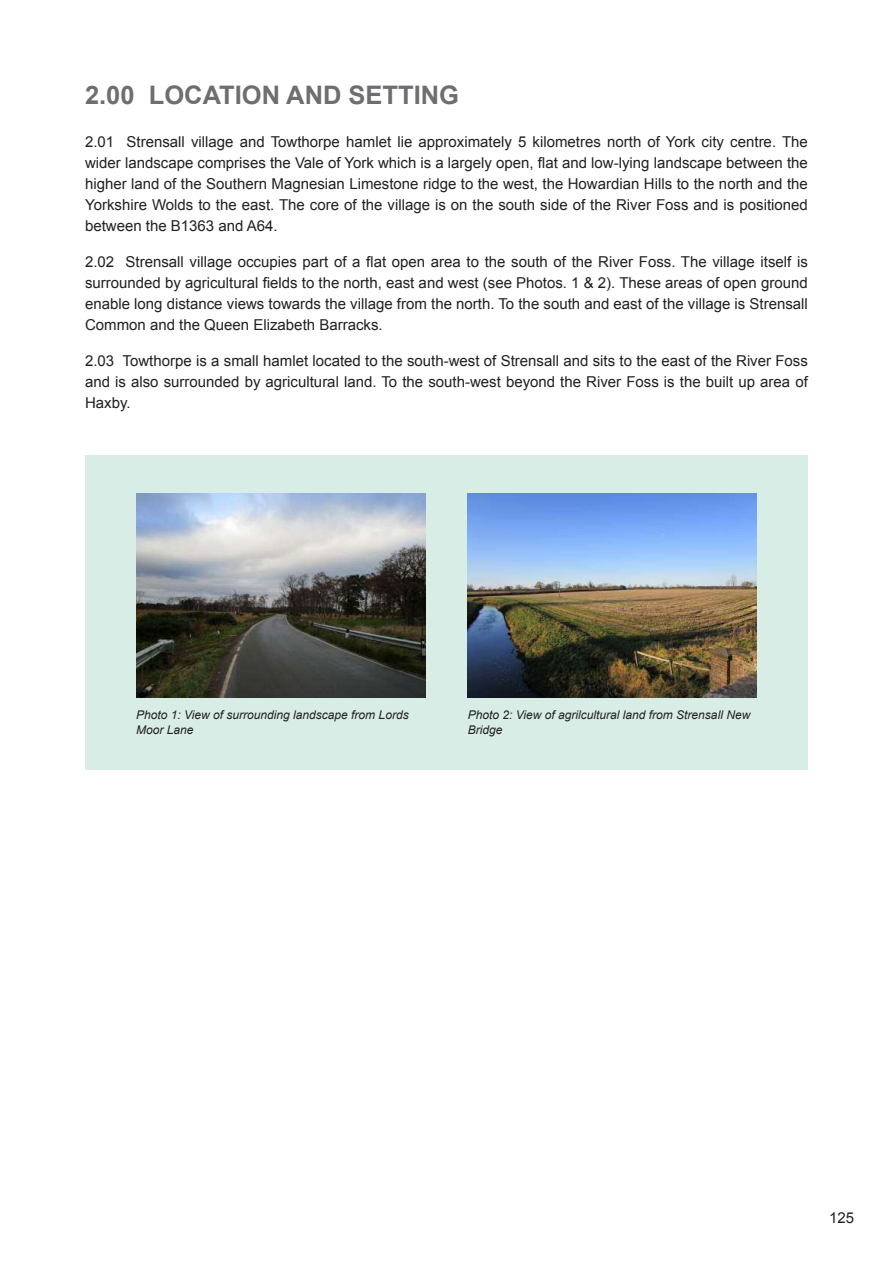
<style>
.page{position:relative;width:893px;height:1263px;background:#fff}
.page>*{position:absolute;margin:0;border:0;box-sizing:border-box;transform-origin:0 0}
.t1{font:700 25.5px "Arial";color:#6d6e71}
.t2{font:15px/21px "Arial";color:#231f20;text-align:justify}
.t3{font:italic 12px/15px "Arial";color:#231f20}
</style>
<div class="page">
<div style="left:85px;top:455px;width:723px;height:315px;background:#d7ede6"></div>
<img style="left:136px;top:493px;width:289px;height:204px">
<img style="left:468px;top:493px;width:289px;height:204px">
<h1 class="t1" style="left:85px;top:85px;width:376px">2.00 LOCATION AND SETTING</h1>
<p class="t2" style="left:85px;top:133px;width:724px">2.01 Strensall village and Towthorpe hamlet lie approximately 5 kilometres north of York city centre. The wider landscape comprises the Vale of York which is a largely open, 昀氀at and low-lying landscape between the higher land of the Southern Magnesian Limestone ridge to the west, the Howardian Hills to the north and the Yorkshire Wolds to the east. The core of the village is on the south side of the River Foss and is positioned between the B1363 and A64.</p>
<p class="t2" style="left:85px;top:251px;width:724px">2.02 Strensall village occupies part of a 昀氀at open area to the south of the River Foss. The village itself is surrounded by agricultural 昀椀elds to the north, east and west (see Photos. 1 &amp; 2). These areas of open ground enable long distance views towards the village from the north. To the south and east of the village is Strensall Common and the Queen Elizabeth Barracks.</p>
<p class="t2" style="left:85px;top:352px;width:724px">2.03 Towthorpe is a small hamlet located to the south-west of Strensall and sits to the east of the River Foss and is also surrounded by agricultural land. To the south-west beyond the River Foss is the built up area of Haxby.</p>
<p class="t3" style="left:136px;top:707px;width:274px">Photo 1: View of surrounding landscape from Lords<br>Moor Lane</p>
<p class="t3" style="left:468px;top:707px;width:284px">Photo 2: View of agrilcultural land from Strensall New<br>Bridge</p>
<p class="t2" style="left:829px;top:1208px;width:27px">125</p>
</div>
